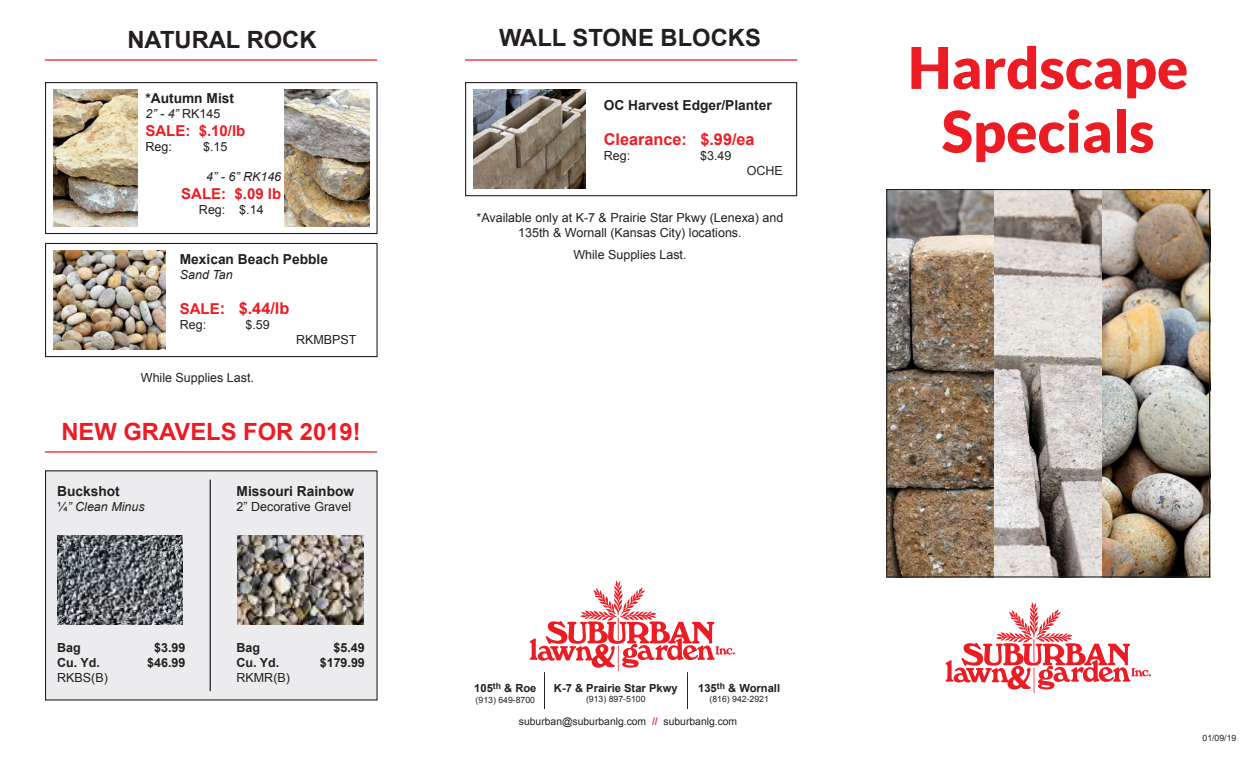
<style>
.page{position:relative;width:1260px;height:765px;background:#fff}
.page>*{position:absolute;margin:0;border:0;box-sizing:border-box;transform-origin:0 0}
.t1{font:900 57.5px "Lato";color:#ec1c24}
.t2{font:700 23.75px "Arial";color:#231f20}
.t3{font:700 23.75px "Arial";color:#ec1c24}
.t4{font:700 16.25px "Arial";color:#ec1c24}
.t5{font:700 15px "Arial";color:#ec1c24}
.t6{font:700 13.75px "Arial";color:#231f20}
.t7{font:12.5px/15px "Arial";color:#231f20;text-align:center}
.t8{font:700 12.5px "Arial";color:#231f20}
.t9{font:italic 12.5px "Arial";color:#231f20}
.t10{font:700 11.12px "Arial";color:#231f20}
.t11{font:10.38px "Arial";color:#231f20}
.t12{font:8.75px "Arial";color:#231f20}
.s1{font-style:normal}
.s2{font-size:15px}
.s3{font-weight:700;color:#d93153}
</style>
<div class="page">
<div style="left:45px;top:82px;width:333px;height:152px;border:1px solid #231f20"></div>
<img style="left:53px;top:89px;width:85px;height:137px">
<div style="left:45px;top:243px;width:333px;height:114px;border:1px solid #231f20"></div>
<img style="left:285px;top:89px;width:85px;height:137px">
<div style="left:465px;top:82px;width:332px;height:114px;border:1px solid #231f20"></div>
<img style="left:473px;top:89px;width:113px;height:99px">
<hr style="left:465px;top:59px;width:332px;height:2px;background:#ec1c24">
<svg style="left:530px;top:580px;width:205px;height:91px"></svg>
<hr style="left:687px;top:671px;width:3px;height:36px;background:#fff;opacity:.75">
<hr style="left:687px;top:674px;width:3px;height:35px;background:#231f20;opacity:.75">
<hr style="left:544px;top:671px;width:2px;height:36px;background:#fff;opacity:.75">
<hr style="left:544px;top:674px;width:2px;height:35px;background:#231f20;opacity:.75">
<hr style="left:45px;top:59px;width:332px;height:2px;background:#ec1c24">
<div style="left:46px;top:471px;width:331px;height:229px;background:#ececee"></div>
<img style="left:53px;top:251px;width:113px;height:99px">
<img style="left:888px;top:191px;width:320px;height:385px">
<div style="left:886px;top:189px;width:324px;height:389px;border:1px solid #231f20"></div>
<svg style="left:946px;top:602px;width:205px;height:91px"></svg>
<hr style="left:45px;top:451px;width:332px;height:2px;background:#ec1c24">
<img style="left:58px;top:536px;width:125px;height:89px">
<img style="left:238px;top:536px;width:125px;height:89px">
<hr style="left:210px;top:480px;width:1px;height:211px;background:#231f20">
<p class="t2" style="left:128px;top:24px;width:191px">NATURAL ROCK</p>
<p class="t6" style="left:145px;top:89px;width:90px">*Autumn Mist</p>
<p class="t9" style="left:145px;top:106px;width:77px">2” - 4” <span class="s1">RK145</span></p>
<p class="t5" style="left:145px;top:121px;width:102px">SALE: $.10/lb</p>
<p class="t7" style="left:145px;top:139px;width:28px">Reg:</p>
<p class="t7" style="left:203px;top:139px;width:26px">$.15</p>
<p class="t9" style="left:206px;top:169px;width:77px">4” - 6” RK146</p>
<p class="t5" style="left:181px;top:184px;width:102px">SALE: $.09 lb</p>
<p class="t7" style="left:199px;top:202px;width:66px">Reg: $.14</p>
<p class="t6" style="left:180px;top:250px;width:150px">Mexican Beach Pebble</p>
<p class="t9" style="left:180px;top:267px;width:55px">Sand Tan</p>
<p class="t4" style="left:180px;top:297px;width:111px"><span class="s2">SALE</span>: $.44/lb</p>
<p class="t7" style="left:180px;top:317px;width:28px">Reg:</p>
<p class="t7" style="left:246px;top:317px;width:26px">$.59</p>
<p class="t7" style="left:296px;top:332px;width:62px">RKMBPST</p>
<p class="t7" style="left:141px;top:370px;width:115px">While Supplies Last.</p>
<p class="t3" style="left:62px;top:416px;width:301px">NEW GRAVELS FOR 2019!</p>
<p class="t6" style="left:57px;top:482px;width:64px">Buckshot</p>
<p class="t9" style="left:57px;top:499px;width:89px"><span class="s1">¼</span>” Clean Minus</p>
<p class="t6" style="left:237px;top:482px;width:119px">Missouri Rainbow</p>
<p class="t7" style="left:237px;top:499px;width:116px">2” Decorative Gravel</p>
<p class="t8" style="left:57px;top:640px;width:25px">Bag</p>
<p class="t8" style="left:154px;top:640px;width:33px">$3.99</p>
<p class="t8" style="left:57px;top:655px;width:44px">Cu. Yd.</p>
<p class="t8" style="left:147px;top:655px;width:40px">$46.99</p>
<p class="t7" style="left:57px;top:671px;width:52px">RKBS(B)</p>
<p class="t8" style="left:237px;top:640px;width:25px">Bag</p>
<p class="t8" style="left:333px;top:640px;width:33px">$5.49</p>
<p class="t8" style="left:237px;top:655px;width:44px">Cu. Yd.</p>
<p class="t8" style="left:320px;top:655px;width:47px">$179.99</p>
<p class="t7" style="left:237px;top:671px;width:55px">RKMR(B)</p>
<p class="t2" style="left:499px;top:22px;width:263px">WALL STONE BLOCKS</p>
<p class="t6" style="left:604px;top:97px;width:170px">OC Harvest Edger/Planter</p>
<p class="t4" style="left:604px;top:129px;width:152px">Clearance: $.99/ea</p>
<p class="t7" style="left:604px;top:148px;width:28px">Reg:</p>
<p class="t7" style="left:700px;top:148px;width:33px">$3.49</p>
<p class="t7" style="left:747px;top:163px;width:38px">OCHE</p>
<p class="t7" style="left:477px;top:210px;width:308px">*Available only at K-7 &amp; Prairie Star Pkwy (Lenexa) and<br>135th &amp; Wornall (Kansas City) locations.</p>
<p class="t7" style="left:573px;top:247px;width:115px">While Supplies Last.</p>
<p class="t10" style="left:698px;top:681px;width:83px">135<sup>th</sup> &amp; Wornall</p>
<p class="t12" style="left:709px;top:694px;width:61px">(816) 942-2921</p>
<p class="t10" style="left:474px;top:681px;width:64px">105<sup>th</sup> &amp; Roe</p>
<p class="t12" style="left:476px;top:694px;width:61px">(913) 649-8700</p>
<p class="t10" style="left:554px;top:681px;width:125px">K-7 &amp; Prairie Star Pkwy</p>
<p class="t12" style="left:586px;top:694px;width:61px">(913) 897-5100</p>
<p class="t11" style="left:519px;top:715px;width:220px">suburban@suburbanlg.com <span class="s3">//</span> suburbanlg.com</p>
<p class="t1" style="left:908px;top:34px;width:282px">Hardscape</p>
<p class="t1" style="left:942px;top:98px;width:214px">Specials</p>
<p class="t12" style="left:1203px;top:733px;width:35px">01/09/19</p>
</div>
